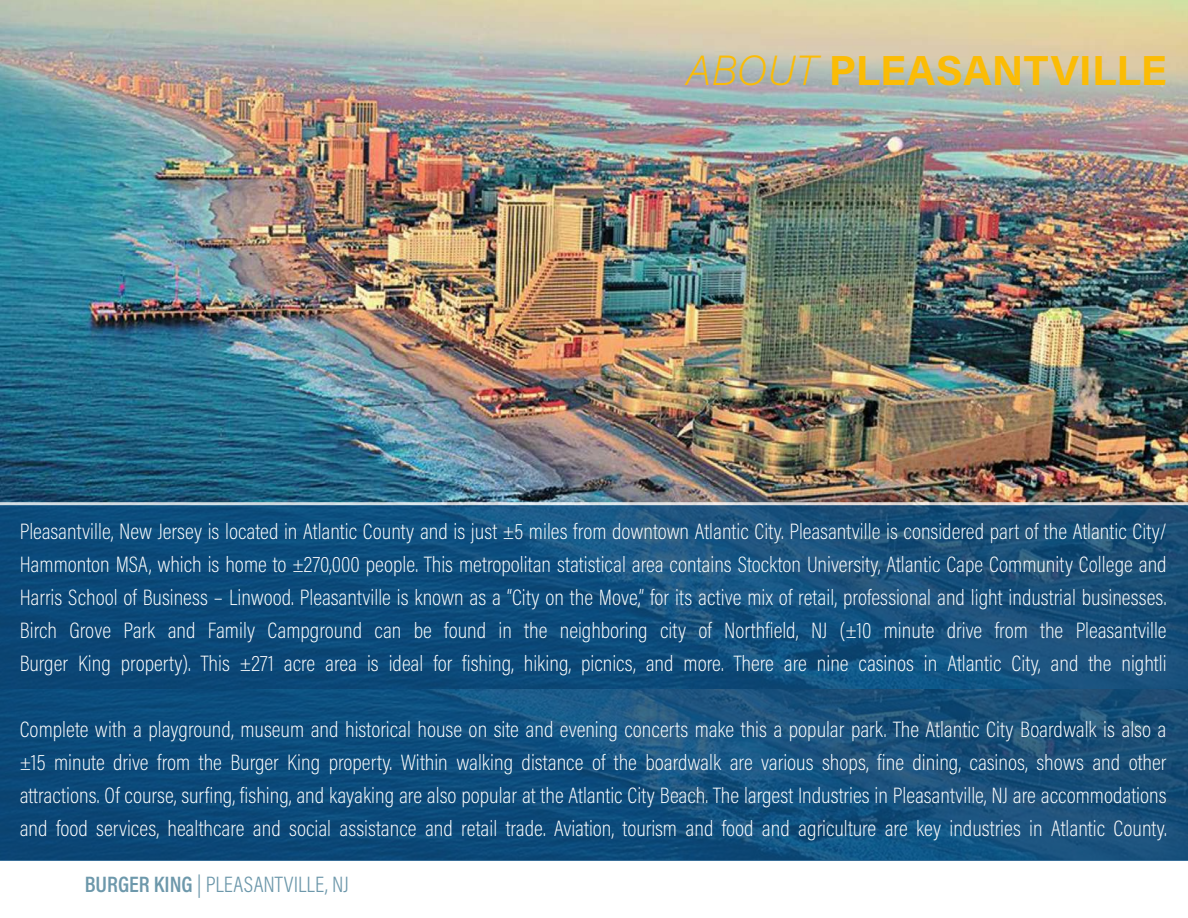
<style>
.page{position:relative;width:1188px;height:918px;background:#fff}
.page>*{position:absolute;margin:0;border:0;box-sizing:border-box;transform-origin:0 0}
.t1{font:700 42px "Acumin Pro";color:#fbbc05}
.t2{font:200 22.5px/33px "Acumin Pro Cond";color:#fff;text-align:justify}
.t3{font:300 22.5px "Acumin Pro Cond";letter-spacing:.005em;color:#6d98ab}
.s1{font-weight:200;font-style:italic}
.s2{font-weight:600}
</style>
<div class="page">
<img style="left:0;top:0;width:1188px;height:502px">
<svg style="left:0;top:502px;width:1188px;height:359px;background:#134f7c"></svg>
<h1 class="t1" style="left:686px;top:41px;width:483px"><span class="s1">ABOUT</span> PLEASANTVILLE</h1>
<p class="t2" style="left:20px;top:514px;width:1149px">Pleasantville, New Jersey is located in Atlantic County and is just ±5 miles from downtown Atlantic City. Pleasantville is considered part of the Atlantic City/ Hammonton MSA, which is home to ±270,000 people. This metropolitan statistical area contains Stockton University, Atlantic Cape Community College and Harris School of Business – Linwood. Pleasantville is known as a “City on the Move,” for its active mix of retail, professional and light industrial businesses.<br>Birch Grove Park and Family Campground can be found in the neighboring city of Northfield, NJ (±10 minute drive from the Pleasantville Burger King property). This ±271 acre area is ideal for fishing, hiking, picnics, and more. There are nine casinos in Atlantic City, and the nightli</p>
<p class="t2" style="left:20px;top:712px;width:1149px">Complete with a playground, museum and historical house on site and evening concerts make this a popular park. The Atlantic City Boardwalk is also a ±15 minute drive from the Burger King property. Within walking distance of the boardwalk are various shops, fine dining, casinos, shows and other attractions. Of course, surfing, fishing, and kayaking are also popular at the Atlantic City Beach. The largest Industries in Pleasantville, NJ are accommodations and food services, healthcare and social assistance and retail trade. Aviation, tourism and food and agriculture are key industries in Atlantic County.</p>
<p class="t3" style="left:85px;top:870px;width:266px"><span class="s2">BURGER KING</span> | PLEASANTVILLE, NJ</p>
</div>
